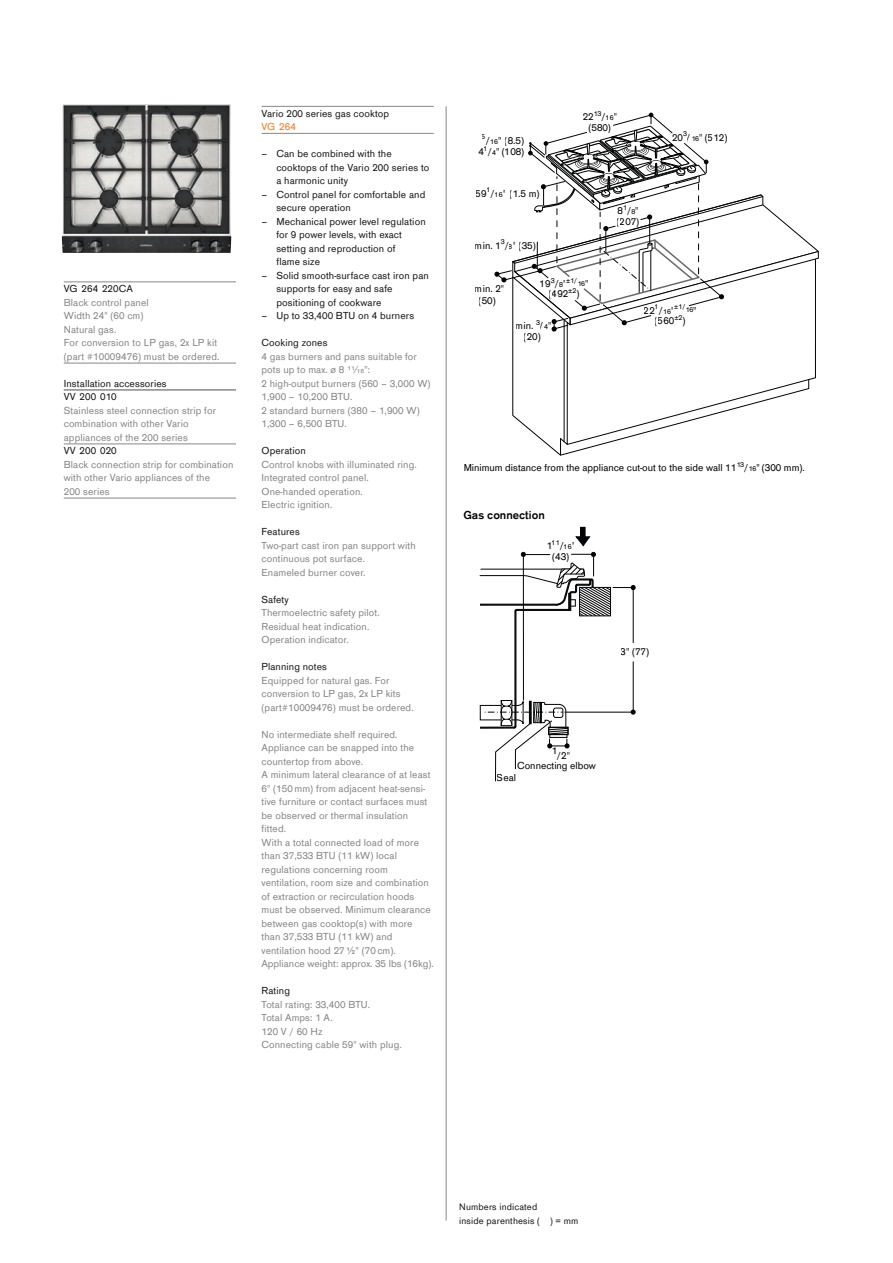
<style>
.page{position:relative;width:893px;height:1263px;background:#fff}
.page>*{position:absolute;margin:0;border:0;box-sizing:border-box;transform-origin:0 0}
.t1{font:700 12px "Gaggenau";color:#020304}
.t2{font:10.5px/13.5px "Gaggenau";letter-spacing:.01em;color:#878787}
.t3{font:10.5px/13.5px "Gaggenau";letter-spacing:.01em;color:#1a1918}
.t4{font:10.5px/10.5px "Gaggenau";color:#020304;text-align:center}
.t5{font:10.5px "Gaggenau";color:#ee7b22}
.t6{font:9.75px/13.5px "Gaggenau";letter-spacing:.015em;color:#1a1918}
.t7{font:7.5px "Gaggenau";color:#020304}
.s1{font-size:10.5px}
.s2{font-size:7.5px}
</style>
<div class="page">
<hr style="left:64px;top:281px;width:172px;height:1px;background:#878787">
<hr style="left:64px;top:363px;width:172px;height:1px;background:#878787">
<hr style="left:64px;top:389px;width:172px;height:1px;background:#878787">
<hr style="left:64px;top:443px;width:172px;height:1px;background:#878787">
<hr style="left:64px;top:498px;width:172px;height:1px;background:#878787">
<img style="left:62px;top:104px;width:169px;height:149px">
<hr style="left:261px;top:106px;width:173px;height:1px;background:#878787">
<hr style="left:261px;top:133px;width:173px;height:1px;background:#878787">
<svg style="left:494px;top:113px;width:325px;height:343px"></svg>
<svg style="left:479px;top:526px;width:157px;height:256px"></svg>
<hr style="left:446px;top:106px;width:1px;height:1114px;background:#878787">
<p class="t3" style="left:64px;top:282px;width:71px">VG 264 220CA</p>
<p class="t2" style="left:64px;top:295px;width:157px">Black control panel<br>Width 24" (60 cm)<br>Natural gas.<br>For conversion to LP gas, 2x LP kit (part #10009476) must be ordered.</p>
<p class="t3" style="left:64px;top:376px;width:104px">Installation accessories<br>VV 200 010</p>
<p class="t2" style="left:64px;top:403px;width:154px">Stainless steel connection strip for combination with other Vario appliances of the 200 series</p>
<p class="t3" style="left:64px;top:444px;width:55px">VV 200 020</p>
<p class="t2" style="left:64px;top:457px;width:171px">Black connection strip for combination with other Vario appliances of the<br>200 series</p>
<p class="t3" style="left:261px;top:106px;width:129px">Vario 200 series gas cooktop</p>
<p class="t5" style="left:261px;top:120px;width:36px">VG 264</p>
<p class="t3" style="left:276px;top:147px;width:154px;text-indent:-15px">– Can be combined with the cooktops of the Vario 200 series to a harmonic unity</p>
<p class="t3" style="left:276px;top:187px;width:150px;text-indent:-15px">– Control panel for comfortable and secure operation</p>
<p class="t3" style="left:276px;top:214px;width:151px;text-indent:-15px">– Mechanical power level regulation for 9 power levels, with exact setting and reproduction of<br>flame size</p>
<p class="t3" style="left:276px;top:268px;width:154px;text-indent:-15px">– Solid smooth-surface cast iron pan supports for easy and safe positioning of cookware</p>
<p class="t3" style="left:261px;top:309px;width:154px">– Up to 33,400 BTU on 4 burners</p>
<p class="t3" style="left:261px;top:336px;width:67px">Cooking zones</p>
<p class="t2" style="left:261px;top:349px;width:171px">4 gas burners and pans suitable for pots up to max. ø 8 ¹¹⁄₁₆":<br>2 high-output burners (560 – 3,000 W)<br>1,900 – 10,200 BTU.<br>2 standard burners (380 – 1,900 W)<br>1,300 – 6,500 BTU.</p>
<p class="t3" style="left:261px;top:444px;width:46px">Operation</p>
<p class="t2" style="left:261px;top:457px;width:157px">Control knobs with illuminated ring.<br>Integrated control panel.<br>One-handed operation.<br>Electric ignition.</p>
<p class="t3" style="left:261px;top:525px;width:40px">Features</p>
<p class="t2" style="left:261px;top:538px;width:156px">Two-part cast iron pan support with continuous pot surface.<br>Enameled burner cover.</p>
<p class="t3" style="left:261px;top:592px;width:29px">Safety</p>
<p class="t2" style="left:261px;top:606px;width:120px">Thermoelectric safety pilot.<br>Residual heat indication.<br>Operation indicator.</p>
<p class="t3" style="left:261px;top:660px;width:67px">Planning notes</p>
<p class="t2" style="left:261px;top:673px;width:154px">Equipped for natural gas. For conversion to LP gas, 2x LP kits (part#10009476) must be ordered.</p>
<p class="t2" style="left:261px;top:727px;width:174px">No intermediate shelf required.<br>Appliance can be snapped into the countertop from above.<br>A minimum lateral clearance of at least<br>6" (150mm) from adjacent heat-sensi&shy;tive furniture or contact surfaces must be observed or thermal insulation fitted.<br>With a total connected load of more than 37,533 BTU (11 kW) local regulations concerning room ventilation, room size and combination of extraction or recirculation hoods must be observed. Minimum clearance between gas cooktop(s) with more than 37,533 BTU (11 kW) and ventilation hood 27½" (70 cm).<br>Appliance weight: approx. 35 lbs (16kg).</p>
<p class="t3" style="left:261px;top:984px;width:30px">Rating</p>
<p class="t2" style="left:261px;top:997px;width:142px">Total rating: 33,400 BTU.<br>Total Amps: 1 A.<br>120 V / 60 Hz<br>Connecting cable 59" with plug.</p>
<p class="t7" style="left:482px;top:137px;width:21px">5<span class="s1">/</span>16<span class="s1">"</span></p>
<p class="t4" style="left:505px;top:135px;width:21px">(8.5)</p>
<p class="t4" style="left:478px;top:146px;width:47px">4<sup>1</sup>/<span class="s2">4</span>" (108)</p>
<p class="t4" style="left:476px;top:188px;width:65px">59<sup>1</sup>/<span class="s2">16</span>" (1.5 m)</p>
<p class="t7" style="left:501px;top:240px;width:17px">3<span class="s1">/</span>8<span class="s1">"</span></p>
<p class="t4" style="left:475px;top:240px;width:27px">min. 1</p>
<p class="t4" style="left:519px;top:240px;width:18px">(35)</p>
<p class="t4" style="left:583px;top:111px;width:36px">22<sup>13</sup>/<span class="s2">16</span>" (580)</p>
<p class="t4" style="left:617px;top:205px;width:24px;text-align:left">8<sup>1</sup>/<span class="s2">8</span>" (207)</p>
<p class="t4" style="left:672px;top:132px;width:57px">20<sup>3</sup>/<span class="s2">16</span>" (512)</p>
<p class="t4" style="left:475px;top:283px;width:31px">min. 2"</p>
<p class="t4" style="left:479px;top:295px;width:18px">(50)</p>
<p class="t7" style="left:540px;top:276px;width:50px"><span class="s1">19</span>3<span class="s1">/</span>8<span class="s1">"</span>±1/16<span class="s1">"</span></p>
<p class="t4" style="left:549px;top:288px;width:32px">(492<sup>±2</sup>)</p>
<p class="t7" style="left:536px;top:320px;width:17px">3<span class="s1">/</span>4<span class="s1">"</span></p>
<p class="t4" style="left:516px;top:320px;width:19px">min.</p>
<p class="t4" style="left:524px;top:331px;width:18px">(20)</p>
<p class="t7" style="left:644px;top:304px;width:54px"><span class="s1">22</span>1<span class="s1">/</span>16<span class="s1">"</span>±1/16<span class="s1">"</span></p>
<p class="t4" style="left:655px;top:315px;width:32px">(560<sup>±2</sup>)</p>
<p class="t7" style="left:736px;top:462px;width:25px">13<span class="s1">/</span>16<span class="s1">"</span></p>
<p class="t4" style="left:463px;top:462px;width:274px">Minimum distance from the appliance cut-out to the side wall 11</p>
<p class="t4" style="left:762px;top:462px;width:44px">(300 mm).</p>
<p class="t1" style="left:463px;top:508px;width:83px">Gas connection</p>
<p class="t7" style="left:546px;top:540px;width:30px"><span class="s1">1</span>11<span class="s1">/</span>16<span class="s1">"</span></p>
<p class="t4" style="left:552px;top:551px;width:18px">(43)</p>
<p class="t4" style="left:621px;top:646px;width:30px">3" (77)</p>
<p class="t4" style="left:551px;top:750px;width:20px">1/2"</p>
<p class="t4" style="left:517px;top:760px;width:80px">Connecting elbow</p>
<p class="t4" style="left:497px;top:772px;width:21px">Seal</p>
<p class="t6" style="left:459px;top:1200px;width:121px">Numbers indicated<br>inside parenthesis ( ) = mm</p>
</div>
